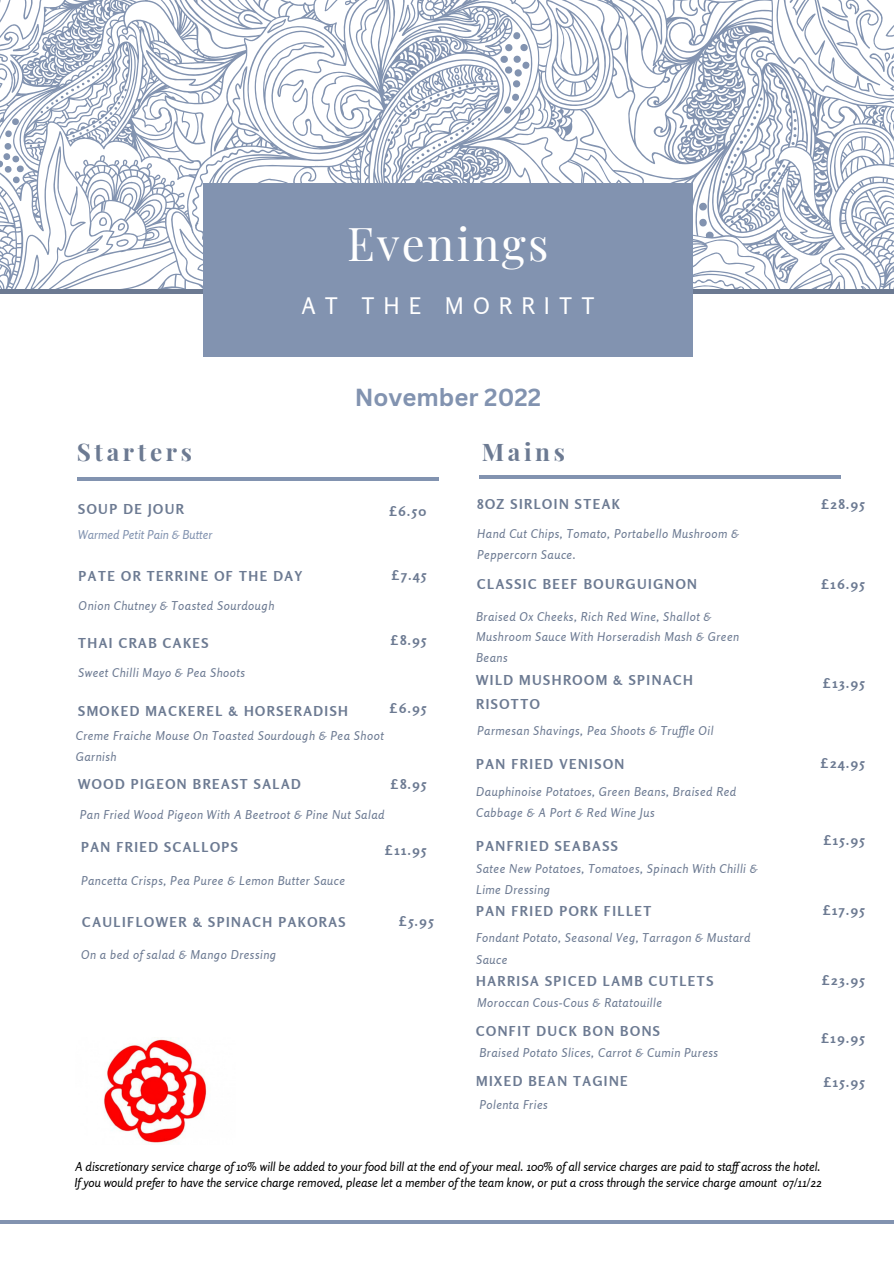
<style>
.page{position:relative;width:894px;height:1264px;background:#fff}
.page>*{position:absolute;margin:0;border:0;box-sizing:border-box;transform-origin:0 0}
.t1{font:45.6px "Playfair Display";letter-spacing:.05em;color:#fff}
.t2{font:700 24.3px "Playfair Display";letter-spacing:.15em;color:#6c7a92}
.t3{font:700 24px "Canva Sans";color:#8293b0}
.t4{font:22.65px "Rosario";letter-spacing:.4em;color:#fff}
.t5{font:700 13.65px/23.7px "Rosario";letter-spacing:.11em;color:#6c7a92}
.t6{font:italic 12.3px/16.4px "Rosario";color:#000}
.t7{font:italic 12.15px/21.1px "Rosario";letter-spacing:.04em;color:#6c7a92}
.t8{font:italic 12.15px "Rosario";color:#8293b0}
</style>
<div class="page">
<svg style="left:0;top:0;width:893px;height:290px"></svg>
<svg style="left:544px;top:0;width:55px;height:97px"></svg>
<svg style="left:373px;top:4px;width:158px;height:179px"></svg>
<svg style="left:232px;top:66px;width:27px;height:66px"></svg>
<svg style="left:241px;top:10px;width:45px;height:24px"></svg>
<svg style="left:0;top:24px;width:127px;height:160px"></svg>
<hr style="left:0;top:290px;width:893px;height:3px;background:#6c7a92">
<div style="left:203px;top:183px;width:489px;height:173px;background:#8293b0"></div>
<hr style="left:0;top:1220px;width:893px;height:3px;background:#8293b0">
<hr style="left:77px;top:477px;width:361px;height:3px;background:#8293b0">
<hr style="left:479px;top:475px;width:361px;height:4px;background:#8293b0">
<img style="left:104px;top:1038px;width:103px;height:106px">
<h1 class="t1" style="left:347px;top:211px;width:203px">Evenings</h1>
<h3 class="t4" style="left:301px;top:292px;width:294px">AT THE MORRITT</h3>
<h2 class="t2" style="left:77px;top:434px;width:117px">Starters</h2>
<h3 class="t3" style="left:354px;top:381px;width:188px">November 2022</h3>
<h2 class="t2" style="left:481px;top:434px;width:85px">Mains</h2>
<p class="t5" style="left:78px;top:497px;width:107px">SOUP DE JOUR</p>
<p class="t5" style="left:389px;top:499px;width:39px">£6.50</p>
<p class="t8" style="left:78px;top:527px;width:136px">Warmed Petit Pain &amp; Butter</p>
<p class="t5" style="left:79px;top:564px;width:225px">PATE OR TERRINE OF THE DAY</p>
<p class="t5" style="left:391px;top:563px;width:36px">£7.45</p>
<p class="t7" style="left:79px;top:595px;width:197px">Onion Chutney &amp; Toasted Sourdough</p>
<p class="t5" style="left:78px;top:630px;width:132px">THAI CRAB CAKES</p>
<p class="t7" style="left:78px;top:662px;width:168px">Sweet Chilli Mayo &amp; Pea Shoots</p>
<p class="t5" style="left:390px;top:628px;width:37px">£8.95</p>
<p class="t5" style="left:389px;top:696px;width:38px">£6.95</p>
<p class="t5" style="left:78px;top:699px;width:271px">SMOKED MACKEREL &amp; HORSERADISH</p>
<p class="t7" style="left:76px;top:725px;width:309px">Creme Fraiche Mouse On Toasted Sourdough &amp; Pea Shoot<br>Garnish</p>
<p class="t5" style="left:78px;top:772px;width:224px">WOOD PIGEON BREAST SALAD</p>
<p class="t5" style="left:390px;top:771px;width:37px">£8.95</p>
<p class="t7" style="left:80px;top:803px;width:306px">Pan Fried Wood Pigeon With A Beetroot &amp; Pine Nut Salad</p>
<p class="t5" style="left:81px;top:835px;width:158px">PAN FRIED SCALLOPS</p>
<p class="t5" style="left:385px;top:838px;width:43px">£11.95</p>
<p class="t7" style="left:81px;top:869px;width:265px">Pancetta Crisps, Pea Puree &amp; Lemon Butter Sauce</p>
<p class="t5" style="left:82px;top:910px;width:265px">CAULIFLOWER &amp; SPINACH PAKORAS</p>
<p class="t7" style="left:81px;top:943px;width:196px">On a bed of salad &amp; Mango Dressing</p>
<p class="t5" style="left:399px;top:908px;width:36px">£5.95</p>
<p class="t5" style="left:477px;top:492px;width:144px">8OZ SIRLOIN STEAK</p>
<p class="t5" style="left:820px;top:491px;width:45px">£28.95</p>
<p class="t7" style="left:477px;top:523px;width:263px">Hand Cut Chips, Tomato, Portabello Mushroom &amp;<br>Peppercorn Sauce.</p>
<p class="t5" style="left:477px;top:572px;width:221px">CLASSIC BEEF BOURGUIGNON</p>
<p class="t7" style="left:476px;top:605px;width:264px">Braised Ox Cheeks, Rich Red Wine, Shallot &amp;<br>Mushroom Sauce With Horseradish Mash &amp; Green<br>Beans</p>
<p class="t5" style="left:821px;top:571px;width:45px">£16.95</p>
<p class="t5" style="left:476px;top:668px;width:218px">WILD MUSHROOM &amp; SPINACH<br>RISOTTO</p>
<p class="t5" style="left:822px;top:671px;width:43px">£13.95</p>
<p class="t7" style="left:477px;top:720px;width:238px">Parmesan Shavings, Pea Shoots &amp; Truf le Oil</p>
<p class="t5" style="left:476px;top:752px;width:150px">PAN FRIED VENISON</p>
<p class="t5" style="left:820px;top:751px;width:45px">£24.95</p>
<p class="t7" style="left:476px;top:781px;width:261px">Dauphinoise Potatoes, Green Beans, Braised Red<br>Cabbage &amp; A Port &amp; Red Wine Jus</p>
<p class="t5" style="left:476px;top:833px;width:143px">PANFRIED SEABASS</p>
<p class="t5" style="left:823px;top:827px;width:43px">£15.95</p>
<p class="t7" style="left:476px;top:857px;width:283px">Satee New Potatoes, Tomatoes, Spinach With Chilli &amp;<br>Lime Dressing</p>
<p class="t5" style="left:476px;top:899px;width:177px">PAN FRIED PORK FILLET</p>
<p class="t5" style="left:822px;top:898px;width:43px">£17.95</p>
<p class="t7" style="left:476px;top:927px;width:276px">Fondant Potato, Seasonal Veg, Tarragon &amp; Mustard<br>Sauce</p>
<p class="t5" style="left:476px;top:968px;width:239px">HARRISA SPICED LAMB CUTLETS</p>
<p class="t5" style="left:821px;top:968px;width:44px">£23.95</p>
<p class="t7" style="left:477px;top:991px;width:186px">Moroccan Cous-Cous &amp; Ratatouille</p>
<p class="t5" style="left:476px;top:1019px;width:185px">CONFIT DUCK BON BONS</p>
<p class="t7" style="left:479px;top:1042px;width:240px">Braised Potato Slices, Carrot &amp; Cumin Puress</p>
<p class="t5" style="left:821px;top:1026px;width:45px">£19.95</p>
<p class="t5" style="left:476px;top:1068px;width:153px">MIXED BEAN TAGINE</p>
<p class="t5" style="left:823px;top:1070px;width:43px">£15.95</p>
<p class="t7" style="left:479px;top:1094px;width:70px">Polenta Fries</p>
<p class="t6" style="left:74px;top:1158px;width:748px">A discretionary service charge of 10% will be added to your food bill at the end of your meal. 100% of all service charges are paid to staff across the hotel.<br>If you would prefer to have the service charge removed, please let a member of the team know, or put a cross through the service charge amount 07/11/22</p>
</div>
